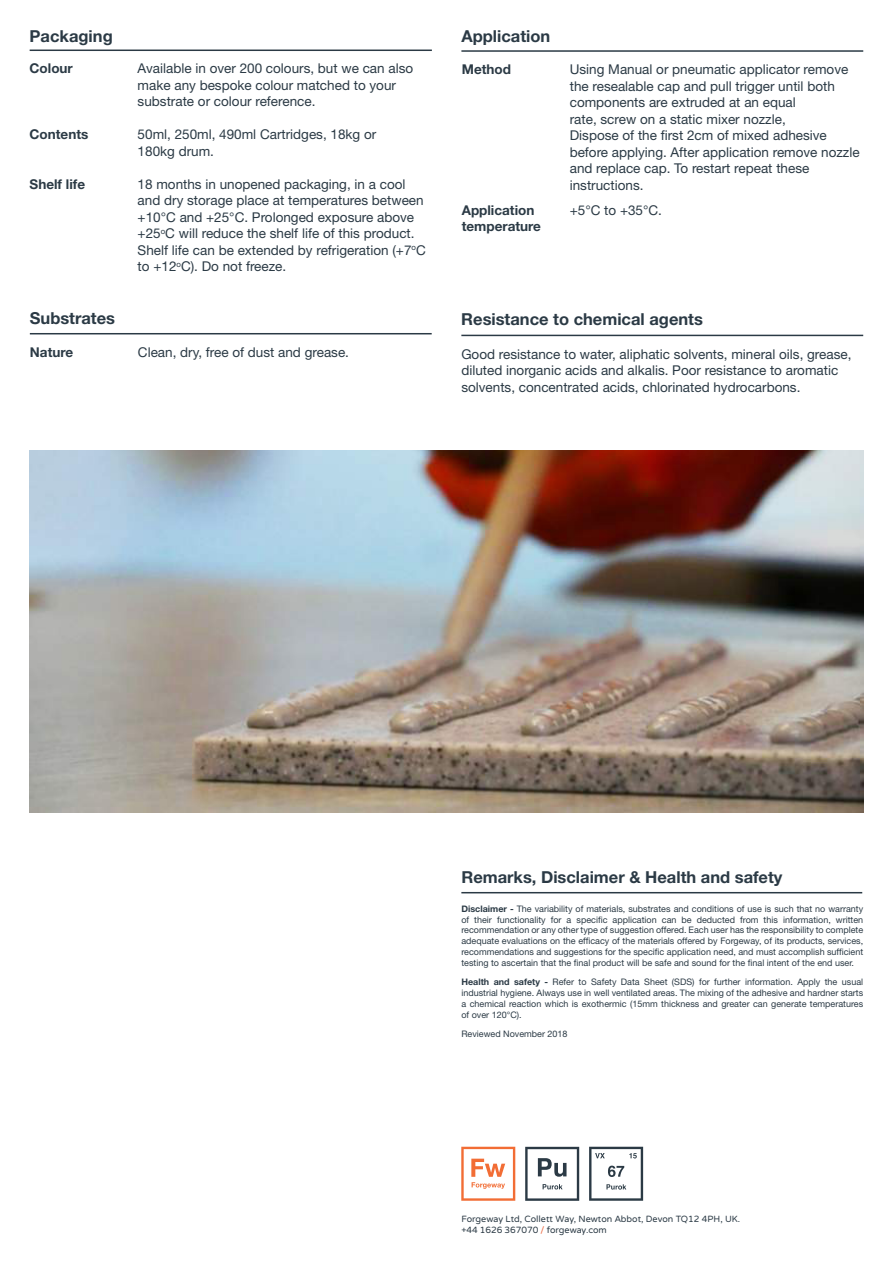
<style>
.page{position:relative;width:893px;height:1263px;background:#fff}
.page>*{position:absolute;margin:0;border:0;box-sizing:border-box;transform-origin:0 0}
.t1{font:700 16.5px "Helvetica Neue LT Std";color:#2b3a45}
.t2{font:13.5px/16.5px "Helvetica Neue LT Std";color:#2b3a45}
.t3{font:700 13.5px "Helvetica Neue LT Std";color:#2b3a45}
.t4{font:9px/10.8px "Helvetica Neue LT Std";color:#2b3a45;text-align:justify}
.t5{font:9px "Varela Round";letter-spacing:-.005em;color:#2b3a45}
.s1{font-weight:700}
.s2{color:#eb663e}
</style>
<div class="page">
<svg style="left:589px;top:1147px;width:54px;height:54px"></svg>
<svg style="left:461px;top:1147px;width:54px;height:54px"></svg>
<hr style="left:461px;top:892px;width:401px;height:1px;background:#2b3a45">
<hr style="left:461px;top:335px;width:402px;height:1px;background:#2b3a45">
<hr style="left:461px;top:50px;width:402px;height:2px;background:#2b3a45">
<img style="left:30px;top:451px;width:833px;height:361px">
<hr style="left:30px;top:50px;width:402px;height:1px;background:#2b3a45">
<hr style="left:30px;top:333px;width:402px;height:1px;background:#2b3a45">
<svg style="left:525px;top:1147px;width:54px;height:54px"></svg>
<p class="t1" style="left:30px;top:25px;width:85px">Packaging</p>
<p class="t3" style="left:30px;top:60px;width:45px">Colour</p>
<p class="t2" style="left:138px;top:60px;width:277px">Available in over 200 colours, but we can also make any bespoke colour matched to your substrate or colour reference.</p>
<p class="t3" style="left:30px;top:126px;width:60px">Contents</p>
<p class="t2" style="left:138px;top:126px;width:240px">50ml, 250ml, 490ml Cartridges, 18kg or</p>
<p class="t2" style="left:138px;top:143px;width:78px">180kg drum.</p>
<p class="t3" style="left:30px;top:176px;width:57px">Shelf life</p>
<p class="t2" style="left:138px;top:176px;width:290px">18 months in unopened packaging, in a cool and dry storage place at temperatures between +10°C and +25°C. Prolonged exposure above +25<sup>o</sup>C will reduce the shelf life of this product.<br>Shelf life can be extended by refrigeration (+7<sup>o</sup>C to +12<sup>o</sup>C). Do not freeze.</p>
<p class="t1" style="left:30px;top:308px;width:87px">Substrates</p>
<p class="t3" style="left:30px;top:344px;width:45px">Nature</p>
<p class="t2" style="left:138px;top:344px;width:213px">Clean, dry, free of dust and grease.</p>
<p class="t1" style="left:461px;top:25px;width:90px">Application</p>
<p class="t3" style="left:462px;top:61px;width:51px">Method</p>
<p class="t2" style="left:570px;top:61px;width:291px">Using Manual or pneumatic applicator remove the resealable cap and pull trigger until both components are extruded at an equal<br>rate, screw on a static mixer nozzle,<br>Dispose of the first 2cm of mixed adhesive before applying. After application remove nozzle and replace cap. To restart repeat these instructions.</p>
<p class="t3" style="left:462px;top:202px;width:74px">Application</p>
<p class="t2" style="left:570px;top:201px;width:94px">+5°C to +35°C.</p>
<p class="t3" style="left:462px;top:218px;width:81px">temperature</p>
<p class="t1" style="left:461px;top:309px;width:243px">Resistance to chemical agents</p>
<p class="t2" style="left:461px;top:345px;width:392px">Good resistance to water, aliphatic solvents, mineral oils, grease, diluted inorganic acids and alkalis. Poor resistance to aromatic solvents, concentrated acids, chlorinated hydrocarbons.</p>
<p class="t1" style="left:461px;top:867px;width:323px">Remarks, Disclaimer &amp; Health and safety</p>
<p class="t4" style="left:461px;top:903px;width:403px"><span class="s1">Disclaimer -</span> The variability of materials, substrates and conditions of use is such that no warranty of their functionality for a specific application can be deducted from this information, written recommendation or any other type of suggestion offered. Each user has the responsibility to complete adequate evaluations on the efficacy of the materials offered by Forgeway, of its products, services, recommendations and suggestions for the specific application need, and must accomplish sufficient testing to ascertain that the final product will be safe and sound for the final intent of the end user.</p>
<p class="t4" style="left:461px;top:976px;width:403px"><span class="s1">Health and safety -</span> Refer to Safety Data Sheet (SDS) for further information. Apply the usual industrial hygiene. Always use in well ventilated areas. The mixing of the adhesive and hardner starts a chemical reaction which is exothermic (15mm thickness and greater can generate temperatures of over 120°C).</p>
<p class="t4" style="left:461px;top:1028px;width:108px">Reviewed November 2018</p>
<p class="t5" style="left:461px;top:1214px;width:280px">Forgeway Ltd, Collett Way, Newton Abbot, Devon TQ12 4PH, UK.</p>
<p class="t5" style="left:461px;top:1225px;width:147px">+44 1626 367070 <span class="s2">/</span> forgeway.com</p>
</div>
